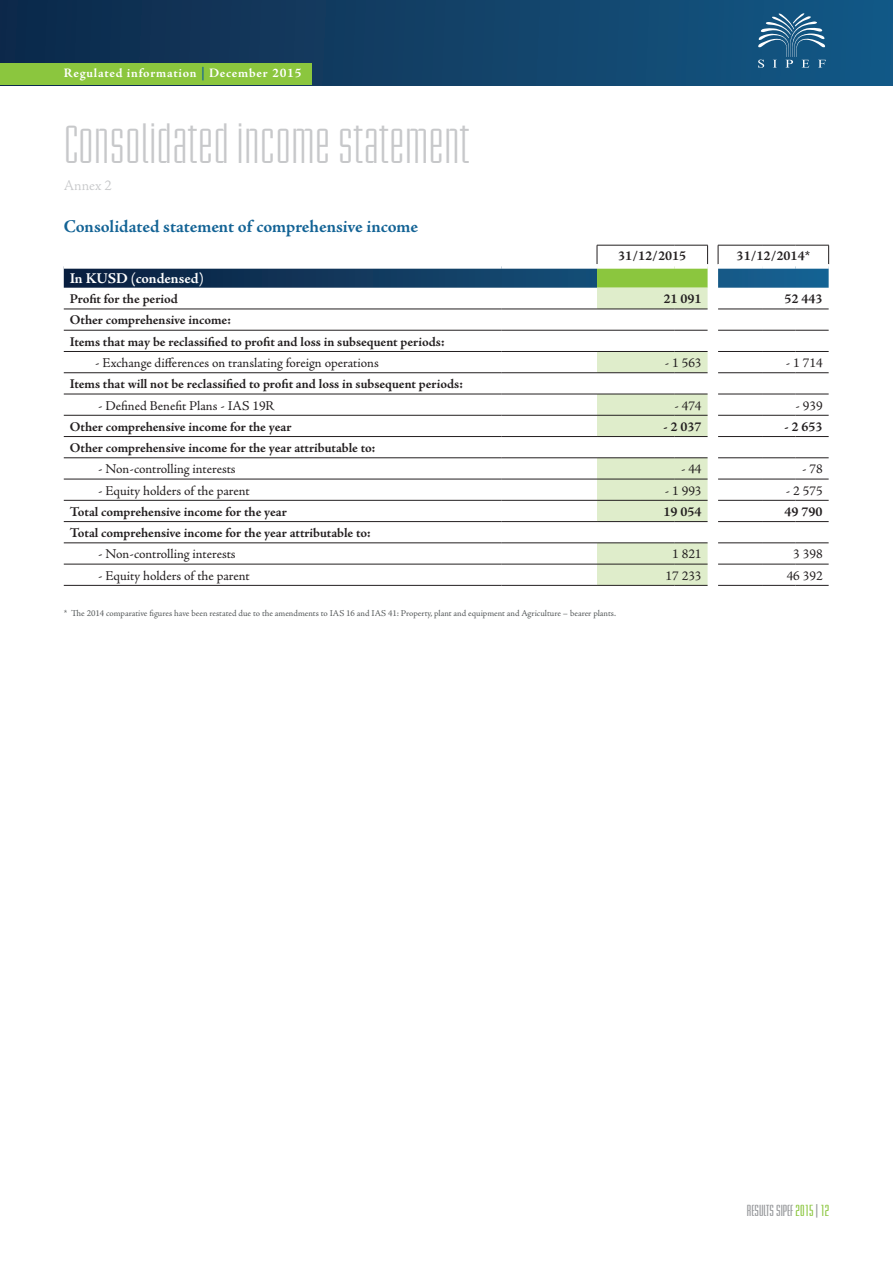
<style>
.page{position:relative;width:893px;height:1263px;background:#fff}
.page>*{position:absolute;margin:0;border:0;box-sizing:border-box;transform-origin:0 0}
.t1{font:condensed 45px "Briem Akademi Std";color:#c7c8ca}
.t2{font:700 18px "Adobe Jenson Pro";letter-spacing:-.005em;color:#136395}
.t3{font:700 15px "Adobe Jenson Pro";letter-spacing:-.005em;color:#fff}
.t4{font:300 15px "Adobe Jenson Pro";letter-spacing:-.005em;color:#c7c8ca}
.t5{font:700 13.5px/21.3px "Adobe Jenson Pro";letter-spacing:-.005em;color:#231f20}
.t6{font:13.5px "Adobe Jenson Pro";color:#231f20}
.t7{font:600 condensed 13.5px "Briem Akademi Std";color:#939598}
.t8{font:700 12.9px "Adobe Jenson Pro";letter-spacing:.055em;color:#fff}
.t9{font:9px "Adobe Jenson Pro";letter-spacing:-.005em;color:#545859}
.s1{color:#136395}
.s2{color:#8bc63e}
</style>
<div class="page">
<div style="left:0;top:0;width:893px;height:85px;background:linear-gradient(to right,#0f2849,#145986)"></div>
<div style="left:0;top:64px;width:311px;height:21px;background:#8bc63e"></div>
<svg style="left:758px;top:13px;width:68px;height:55px;background:#376e94"></svg>
<hr style="left:501px;top:585px;width:96px;height:1px;background:#231f20">
<svg style="left:64px;top:245px;width:765px;height:340px"></svg>
<hr style="left:762px;top:245px;width:33px;height:1px;background:#231f20">
<hr style="left:795px;top:245px;width:34px;height:1px;background:#231f20">
<div style="left:64px;top:264px;width:437px;height:5px;background:#fff"></div>
<div style="left:501px;top:264px;width:96px;height:5px;background:#fff"></div>
<div style="left:597px;top:264px;width:44px;height:5px;background:#fff"></div>
<div style="left:641px;top:264px;width:33px;height:5px;background:#fff"></div>
<div style="left:674px;top:264px;width:34px;height:5px;background:#fff"></div>
<div style="left:718px;top:264px;width:44px;height:5px;background:#fff"></div>
<div style="left:762px;top:264px;width:33px;height:5px;background:#fff"></div>
<div style="left:795px;top:264px;width:34px;height:5px;background:#fff"></div>
<hr style="left:718px;top:309px;width:44px;height:1px;background:#231f20">
<hr style="left:762px;top:309px;width:33px;height:1px;background:#231f20">
<hr style="left:795px;top:309px;width:34px;height:1px;background:#231f20">
<hr style="left:64px;top:330px;width:437px;height:1px;background:#231f20">
<hr style="left:501px;top:330px;width:96px;height:1px;background:#231f20">
<hr style="left:597px;top:330px;width:44px;height:1px;background:#231f20">
<hr style="left:641px;top:330px;width:33px;height:1px;background:#231f20">
<hr style="left:674px;top:330px;width:34px;height:1px;background:#231f20">
<hr style="left:64px;top:351px;width:437px;height:1px;background:#231f20">
<hr style="left:501px;top:351px;width:96px;height:1px;background:#231f20">
<hr style="left:597px;top:351px;width:44px;height:1px;background:#231f20">
<hr style="left:641px;top:351px;width:33px;height:1px;background:#231f20">
<hr style="left:674px;top:351px;width:34px;height:1px;background:#231f20">
<hr style="left:597px;top:585px;width:44px;height:1px;background:#231f20">
<hr style="left:641px;top:585px;width:33px;height:1px;background:#231f20">
<hr style="left:674px;top:585px;width:34px;height:1px;background:#231f20">
<hr style="left:718px;top:585px;width:44px;height:1px;background:#231f20">
<hr style="left:762px;top:585px;width:33px;height:1px;background:#231f20">
<hr style="left:795px;top:585px;width:34px;height:1px;background:#231f20">
<hr style="left:64px;top:585px;width:437px;height:1px;background:#231f20">
<hr style="left:718px;top:351px;width:44px;height:1px;background:#231f20">
<hr style="left:762px;top:351px;width:33px;height:1px;background:#231f20">
<hr style="left:795px;top:351px;width:34px;height:1px;background:#231f20">
<hr style="left:718px;top:394px;width:44px;height:1px;background:#231f20">
<hr style="left:762px;top:394px;width:33px;height:1px;background:#231f20">
<hr style="left:795px;top:394px;width:34px;height:1px;background:#231f20">
<hr style="left:718px;top:415px;width:44px;height:1px;background:#231f20">
<hr style="left:762px;top:415px;width:33px;height:1px;background:#231f20">
<hr style="left:795px;top:415px;width:34px;height:1px;background:#231f20">
<hr style="left:718px;top:436px;width:44px;height:1px;background:#231f20">
<hr style="left:762px;top:436px;width:33px;height:1px;background:#231f20">
<hr style="left:795px;top:436px;width:34px;height:1px;background:#231f20">
<hr style="left:718px;top:457px;width:44px;height:1px;background:#231f20">
<hr style="left:762px;top:457px;width:33px;height:1px;background:#231f20">
<hr style="left:795px;top:457px;width:34px;height:1px;background:#231f20">
<hr style="left:718px;top:479px;width:44px;height:1px;background:#231f20">
<hr style="left:762px;top:479px;width:33px;height:1px;background:#231f20">
<hr style="left:795px;top:479px;width:34px;height:1px;background:#231f20">
<hr style="left:718px;top:500px;width:44px;height:1px;background:#231f20">
<hr style="left:762px;top:500px;width:33px;height:1px;background:#231f20">
<hr style="left:795px;top:500px;width:34px;height:1px;background:#231f20">
<hr style="left:718px;top:543px;width:44px;height:1px;background:#231f20">
<hr style="left:762px;top:543px;width:33px;height:1px;background:#231f20">
<hr style="left:795px;top:543px;width:34px;height:1px;background:#231f20">
<hr style="left:718px;top:564px;width:44px;height:1px;background:#231f20">
<hr style="left:762px;top:564px;width:33px;height:1px;background:#231f20">
<hr style="left:795px;top:564px;width:34px;height:1px;background:#231f20">
<hr style="left:597px;top:394px;width:44px;height:1px;background:#231f20">
<hr style="left:641px;top:394px;width:33px;height:1px;background:#231f20">
<hr style="left:674px;top:394px;width:34px;height:1px;background:#231f20">
<hr style="left:597px;top:415px;width:44px;height:1px;background:#231f20">
<hr style="left:641px;top:415px;width:33px;height:1px;background:#231f20">
<hr style="left:674px;top:415px;width:34px;height:1px;background:#231f20">
<hr style="left:597px;top:436px;width:44px;height:1px;background:#231f20">
<hr style="left:641px;top:436px;width:33px;height:1px;background:#231f20">
<hr style="left:674px;top:436px;width:34px;height:1px;background:#231f20">
<hr style="left:597px;top:457px;width:44px;height:1px;background:#231f20">
<hr style="left:641px;top:457px;width:33px;height:1px;background:#231f20">
<hr style="left:674px;top:457px;width:34px;height:1px;background:#231f20">
<hr style="left:597px;top:479px;width:44px;height:1px;background:#231f20">
<hr style="left:641px;top:479px;width:33px;height:1px;background:#231f20">
<hr style="left:674px;top:479px;width:34px;height:1px;background:#231f20">
<hr style="left:597px;top:500px;width:44px;height:1px;background:#231f20">
<hr style="left:641px;top:500px;width:33px;height:1px;background:#231f20">
<hr style="left:674px;top:500px;width:34px;height:1px;background:#231f20">
<hr style="left:597px;top:543px;width:44px;height:1px;background:#231f20">
<hr style="left:641px;top:543px;width:33px;height:1px;background:#231f20">
<hr style="left:674px;top:543px;width:34px;height:1px;background:#231f20">
<hr style="left:597px;top:564px;width:44px;height:1px;background:#231f20">
<hr style="left:641px;top:564px;width:33px;height:1px;background:#231f20">
<hr style="left:674px;top:564px;width:34px;height:1px;background:#231f20">
<p class="t8" style="left:64px;top:66px;width:239px">Regulated information <span class="s1">|</span> December 2015</p>
<h1 class="t1" style="left:64px;top:121px;width:407px">Consolidated income statement</h1>
<p class="t4" style="left:64px;top:177px;width:50px">Annex 2</p>
<h2 class="t2" style="left:64px;top:216px;width:356px">Consolidated statement of comprehensive income</h2>
<p class="t5" style="left:618px;top:245px;width:70px">31/12/2015</p>
<p class="t5" style="left:737px;top:245px;width:75px">31/12/2014*</p>
<p class="t3" style="left:70px;top:270px;width:136px">In KUSD (condensed)</p>
<p class="t5" style="left:70px;top:289px;width:110px">Profit for the period</p>
<p class="t5" style="left:663px;top:289px;width:40px">21 091</p>
<p class="t5" style="left:784px;top:289px;width:40px">52 443</p>
<p class="t5" style="left:70px;top:310px;width:376px">Other comprehensive income:<br>Items that may be reclassified to profit and loss in subsequent periods:</p>
<p class="t6" style="left:95px;top:355px;width:285px">- Exchange differences on translating foreign operations</p>
<p class="t6" style="left:665px;top:355px;width:38px">- 1 563</p>
<p class="t6" style="left:786px;top:355px;width:38px">- 1 714</p>
<p class="t5" style="left:70px;top:374px;width:394px">Items that will not be reclassified to profit and loss in subsequent periods:</p>
<p class="t6" style="left:98px;top:398px;width:178px">- Defined Benefit Plans - IAS 19R</p>
<p class="t6" style="left:674px;top:398px;width:29px">- 474</p>
<p class="t6" style="left:795px;top:398px;width:29px">- 939</p>
<p class="t5" style="left:70px;top:416px;width:223px">Other comprehensive income for the year</p>
<p class="t5" style="left:663px;top:416px;width:40px">- 2 037</p>
<p class="t5" style="left:784px;top:416px;width:40px">- 2 653</p>
<p class="t5" style="left:70px;top:437px;width:307px">Other comprehensive income for the year attributable to:</p>
<p class="t6" style="left:98px;top:461px;width:139px">- Non-controlling interests</p>
<p class="t6" style="left:681px;top:461px;width:22px">- 44</p>
<p class="t6" style="left:802px;top:461px;width:22px">- 78</p>
<p class="t6" style="left:98px;top:483px;width:153px">- Equity holders of the parent</p>
<p class="t6" style="left:665px;top:483px;width:38px">- 1 993</p>
<p class="t6" style="left:786px;top:483px;width:38px">- 2 575</p>
<p class="t5" style="left:70px;top:501px;width:219px">Total comprehensive income for the year</p>
<p class="t5" style="left:663px;top:501px;width:40px">19 054</p>
<p class="t5" style="left:784px;top:501px;width:40px">49 790</p>
<p class="t5" style="left:70px;top:522px;width:302px">Total comprehensive income for the year attributable to:</p>
<p class="t6" style="left:98px;top:546px;width:139px">- Non-controlling interests</p>
<p class="t6" style="left:672px;top:546px;width:31px">1 821</p>
<p class="t6" style="left:793px;top:546px;width:31px">3 398</p>
<p class="t6" style="left:98px;top:568px;width:153px">- Equity holders of the parent</p>
<p class="t6" style="left:666px;top:568px;width:37px">17 233</p>
<p class="t6" style="left:787px;top:568px;width:37px">46 392</p>
<p class="t9" style="left:64px;top:608px;width:554px">* The 2014 comparative figures have been restated due to the amendments to IAS 16 and IAS 41: Property, plant and equipment and Agriculture – bearer plants.</p>
<p class="t7" style="left:747px;top:1203px;width:84px">RESULTS SIPEF <span class="s2">2015</span> | <span class="s2">12</span></p>
</div>
